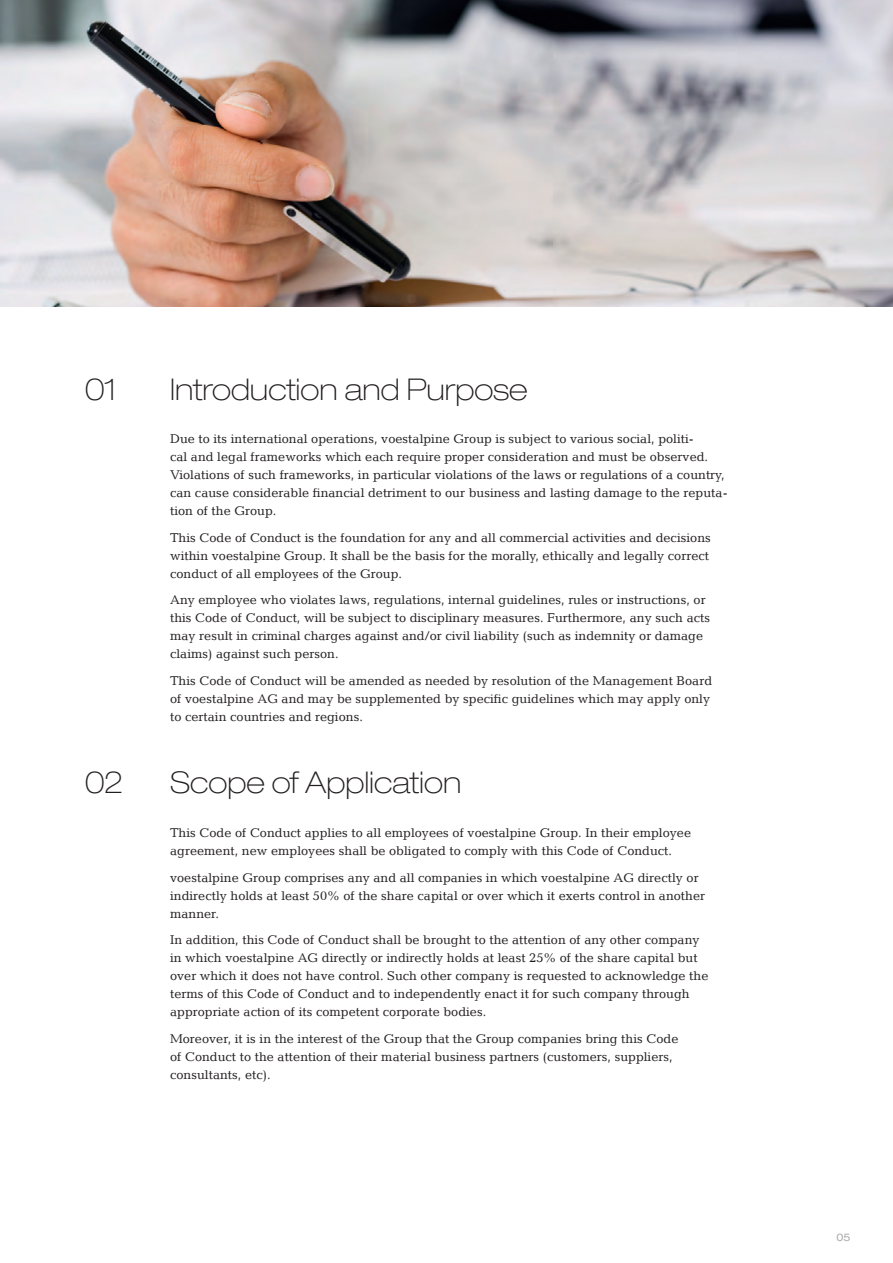
<style>
.page{position:relative;width:893px;height:1263px;background:#fff}
.page>*{position:absolute;margin:0;border:0;box-sizing:border-box;transform-origin:0 0}
.t1{font:100 expanded 30px "Helvetica Neue LT Pro";color:#231f20}
.t2{font:12.75px/18px "Candida LT";color:#231f20}
.t3{font:expanded 10.5px "Helvetica Neue LT Pro";color:#acadae}
</style>
<div class="page">
<img style="left:0;top:0;width:893px;height:306px">
<h1 class="t1" style="left:85px;top:371px;width:33px">01</h1>
<h1 class="t1" style="left:170px;top:371px;width:359px">Introduction and Purpose</h1>
<p class="t2" style="left:170px;top:430px;width:559px">Due to its international operations, voestalpine Group is subject to various social, politi-<br>cal and legal frameworks which each require proper consideration and must be observed.<br>Violations of such frameworks, in particular violations of the laws or regulations of a country, can cause considerable financial detriment to our business and lasting damage to the reputa&shy;tion of the Group.</p>
<p class="t2" style="left:170px;top:529px;width:542px">This Code of Conduct is the foundation for any and all commercial activities and decisions within voestalpine Group. It shall be the basis for the morally, ethically and legally correct conduct of all employees of the Group.</p>
<p class="t2" style="left:170px;top:591px;width:542px">Any employee who violates laws, regulations, internal guidelines, rules or instructions, or this Code of Conduct, will be subject to disciplinary measures. Furthermore, any such acts may result in criminal charges against and/or civil liability (such as indemnity or damage claims) against such person.</p>
<p class="t2" style="left:170px;top:672px;width:544px">This Code of Conduct will be amended as needed by resolution of the Management Board of voestalpine AG and may be supplemented by specific guidelines which may apply only to certain countries and regions.</p>
<h1 class="t1" style="left:85px;top:765px;width:40px">02</h1>
<h1 class="t1" style="left:170px;top:765px;width:293px">Scope of Application</h1>
<p class="t2" style="left:170px;top:824px;width:523px">This Code of Conduct applies to all employees of voestalpine Group. In their employee agreement, new employees shall be obligated to comply with this Code of Conduct.</p>
<p class="t2" style="left:170px;top:868px;width:536px">voestalpine Group comprises any and all companies in which voestalpine AG directly or indirectly holds at least 50% of the share capital or over which it exerts control in another manner.</p>
<p class="t2" style="left:170px;top:931px;width:540px">In addition, this Code of Conduct shall be brought to the attention of any other company in which voestalpine AG directly or indirectly holds at least 25% of the share capital but over which it does not have control. Such other company is requested to acknowledge the terms of this Code of Conduct and to independently enact it for such company through appropriate action of its competent corporate bodies.</p>
<p class="t2" style="left:170px;top:1029px;width:510px">Moreover, it is in the interest of the Group that the Group companies bring this Code of Conduct to the attention of their material business partners (customers, suppliers, consultants, etc).</p>
<p class="t3" style="left:836px;top:1231px;width:16px">05</p>
</div>
